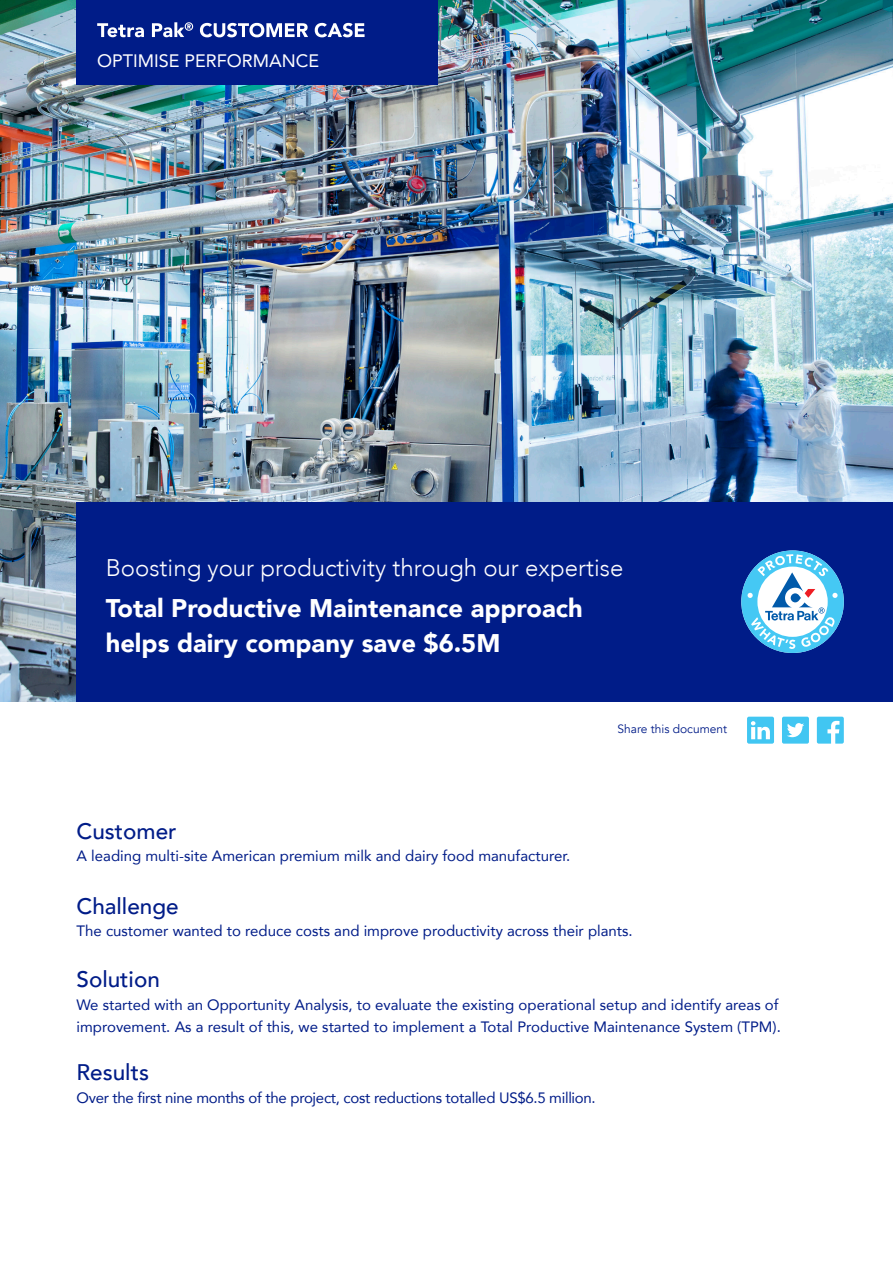
<style>
.page{position:relative;width:893px;height:1263px;background:#fff}
.page>*{position:absolute;margin:0;border:0;box-sizing:border-box;transform-origin:0 0}
.t1{font:900 25.5px/34.5px "Avenir";color:#fff}
.t2{font:300 24px "Avenir";color:#fff}
.t3{font:500 22.5px "Avenir";color:#001c88}
.t4{font:18px "Avenir";color:#fff}
.t5{font:15px/22.5px "Avenir";color:#001c88}
.t6{font:15px "Avenir";letter-spacing:-.02em;color:#001c88}
.t7{font:12px "Avenir";color:#001c88}
</style>
<div class="page">
<img style="left:0;top:0;width:893px;height:702px">
<div style="left:77px;top:502px;width:816px;height:200px;background:#001c88"></div>
<div style="left:77px;top:0;width:361px;height:85px;background:#001c88"></div>
<svg style="left:97px;top:22px;width:268px;height:15px"></svg>
<svg style="left:741px;top:550px;width:103px;height:103px"></svg>
<svg style="left:747px;top:717px;width:27px;height:27px"></svg>
<svg style="left:782px;top:717px;width:27px;height:27px"></svg>
<svg style="left:817px;top:717px;width:27px;height:27px"></svg>
<p class="t4" style="left:97px;top:46px;width:224px">OPTIMISE PERFORMANCE</p>
<p class="t2" style="left:106px;top:553px;width:519px">Boosting your productivity through our expertise</p>
<p class="t1" style="left:106px;top:590px;width:478px">Total Productive Maintenance approach helps dairy company save $6.5M</p>
<p class="t7" style="left:617px;top:722px;width:111px">Share this document</p>
<p class="t3" style="left:77px;top:811px;width:102px">Customer</p>
<p class="t5" style="left:77px;top:844px;width:495px">A leading multi-site American premium milk and dairy food manufacturer.</p>
<p class="t3" style="left:77px;top:886px;width:104px">Challenge</p>
<p class="t5" style="left:77px;top:919px;width:558px">The customer wanted to reduce costs and improve productivity across their plants.</p>
<p class="t3" style="left:77px;top:960px;width:85px">Solution</p>
<p class="t5" style="left:77px;top:993px;width:706px">We started with an Opportunity Analysis, to evaluate the existing operational setup and identify areas of improvement. As a result of this, we started to implement a Total Productive Maintenance System (TPM).</p>
<p class="t3" style="left:77px;top:1053px;width:74px">Results</p>
<p class="t6" style="left:77px;top:1085px;width:521px">Over the first nine months of the project, cost reductions totalled US$6.5 million.</p>
</div>
